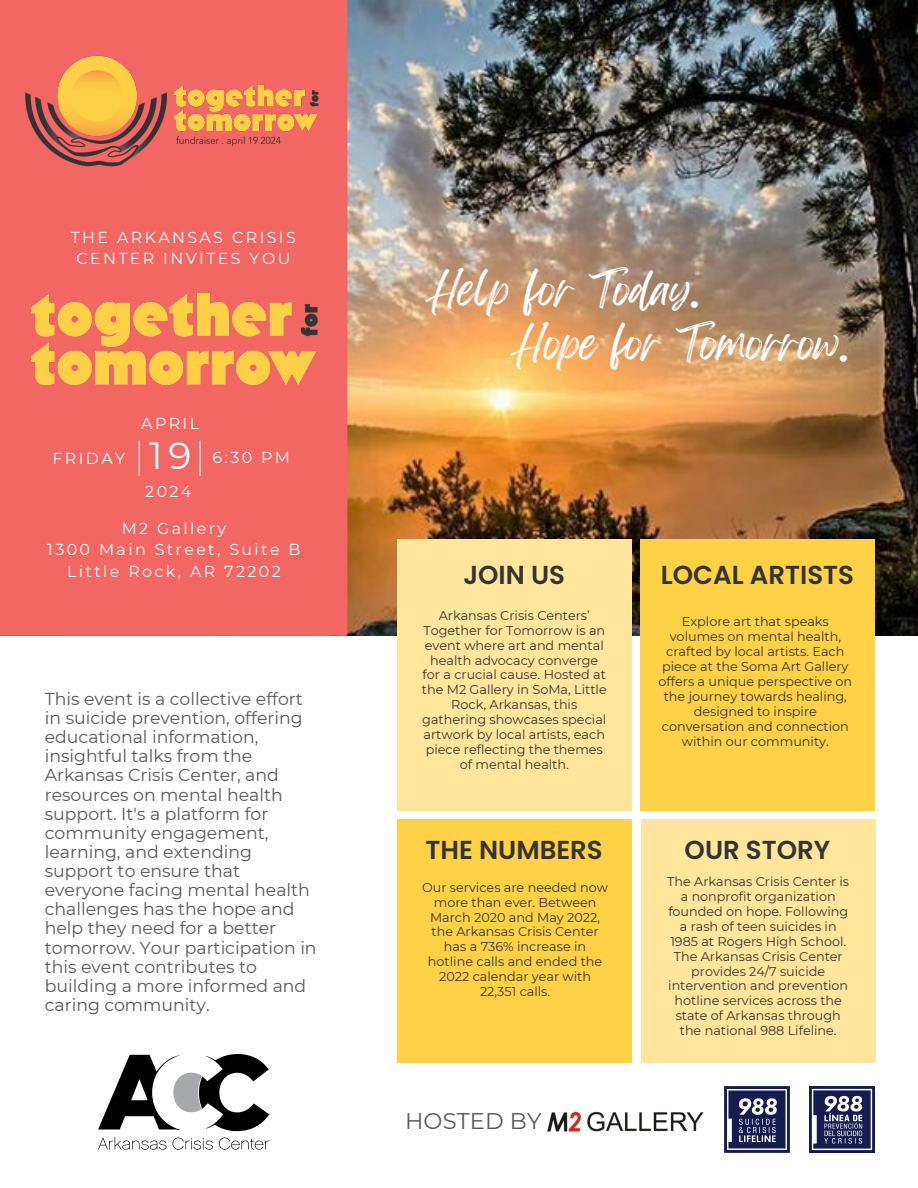
<style>
.page{position:relative;width:918px;height:1188px;background:#fff}
.page>*{position:absolute;margin:0;border:0;box-sizing:border-box;transform-origin:0 0}
.t1{font:38.55px "Feeling Passionate";color:#fff}
.t2{font:37.65px "Montserrat";color:#fff}
.t3{font:600 25.95px "Poppins";color:#343434}
.t4{font:22.65px "Montserrat";letter-spacing:.005em;color:#58585a}
.t5{font:17.25px/19.2px "Montserrat";color:#58585a}
.t6{font:15.9px/21.3px "Montserrat";letter-spacing:.15em;color:#fff;text-align:center}
.t7{font:12.75px/14.9px "Montserrat";color:#343434;text-align:center}
</style>
<div class="page">
<img style="left:347px;top:0;width:570px;height:636px">
<div style="left:397px;top:539px;width:235px;height:272px;background:#ffe69c"></div>
<div style="left:640px;top:539px;width:235px;height:272px;background:#ffd146"></div>
<div style="left:397px;top:819px;width:235px;height:243px;background:#ffd146"></div>
<div style="left:641px;top:819px;width:235px;height:243px;background:#ffe69c"></div>
<div style="left:0;top:0;width:347px;height:636px;background:#f26664"></div>
<img style="left:25px;top:53px;width:296px;height:117px">
<img style="left:25px;top:280px;width:298px;height:110px">
<svg style="left:98px;top:1137px;width:68px;height:13px"></svg>
<svg style="left:173px;top:1137px;width:40px;height:13px"></svg>
<svg style="left:219px;top:1137px;width:50px;height:13px"></svg>
<svg style="left:98px;top:1054px;width:171px;height:77px"></svg>
<img style="left:725px;top:1087px;width:65px;height:65px">
<img style="left:809px;top:1087px;width:65px;height:65px">
<hr style="left:139px;top:441px;width:1px;height:35px;background:#fff">
<hr style="left:200px;top:441px;width:1px;height:35px;background:#fff">
<img style="left:547px;top:1111px;width:157px;height:21px">
<p class="t6" style="left:71px;top:227px;width:227px">THE ARKANSAS CRISIS<br>CENTER INVITES YOU</p>
<p class="t6" style="left:141px;top:412px;width:59px">APRIL</p>
<h2 class="t2" style="left:149px;top:433px;width:44px">19</h2>
<h5 class="t6" style="left:53px;top:447px;width:74px">FRIDAY</h5>
<h2 class="t6" style="left:213px;top:446px;width:79px">6:30 PM</h2>
<p class="t6" style="left:145px;top:480px;width:48px">2024</p>
<p class="t6" style="left:47px;top:517px;width:255px">M2 Gallery<br>1300 Main Street, Suite B<br>Little Rock, AR 72202</p>
<h2 class="t5" style="left:45px;top:689px;width:273px">This event is a collective effort in suicide prevention, offering educational information, insightful talks from the<br>Arkansas Crisis Center, and resources on mental health support. It's a platform for community engagement, learning, and extending support to ensure that everyone facing mental health challenges has the hope and help they need for a better tomorrow. Your participation in this event contributes to building a more informed and caring community.</h2>
<h2 class="t1" style="left:426px;top:259px;width:275px">Help for Today.</h2>
<p class="t1" style="left:511px;top:312px;width:339px">Hope for Tomorrow.</p>
<h4 class="t3" style="left:463px;top:557px;width:103px">JOIN US</h4>
<p class="t7" style="left:422px;top:608px;width:186px">Arkansas Crisis Centers’<br>Together for Tomorrow is an event where art and mental health advocacy converge for a crucial cause. Hosted at the M2 Gallery in SoMa, Little<br>Rock, Arkansas, this gathering showcases special artwork by local artists, each piece reflecting the themes of mental health.</p>
<h4 class="t3" style="left:426px;top:832px;width:179px">THE NUMBERS</h4>
<h4 class="t7" style="left:422px;top:880px;width:188px">Our services are needed now more than ever. Between<br>March 2020 and May 2022, the Arkansas Crisis Center has a 736% increase in hotline calls and ended the<br>2022 calendar year with<br>22,351 calls.</h4>
<p class="t4" style="left:405px;top:1107px;width:138px">HOSTED BY</p>
<h1 class="t3" style="left:661px;top:557px;width:195px">LOCAL ARTISTS</h1>
<h1 class="t7" style="left:658px;top:614px;width:195px">Explore art that speaks volumes on mental health, crafted by local artists. Each piece at the Soma Art Gallery offers a unique perspective on the journey towards healing, designed to inspire conversation and connection within our community.</h1>
<p class="t3" style="left:685px;top:832px;width:147px">OUR STORY</p>
<h4 class="t7" style="left:667px;top:874px;width:183px">The Arkansas Crisis Center is a nonprofit organization founded on hope. Following a rash of teen suicides in<br>1985 at Rogers High School.<br>The Arkansas Crisis Center provides 24/7 suicide intervention and prevention hotline services across the state of Arkansas through the national 988 Lifeline.</h4>
</div>
